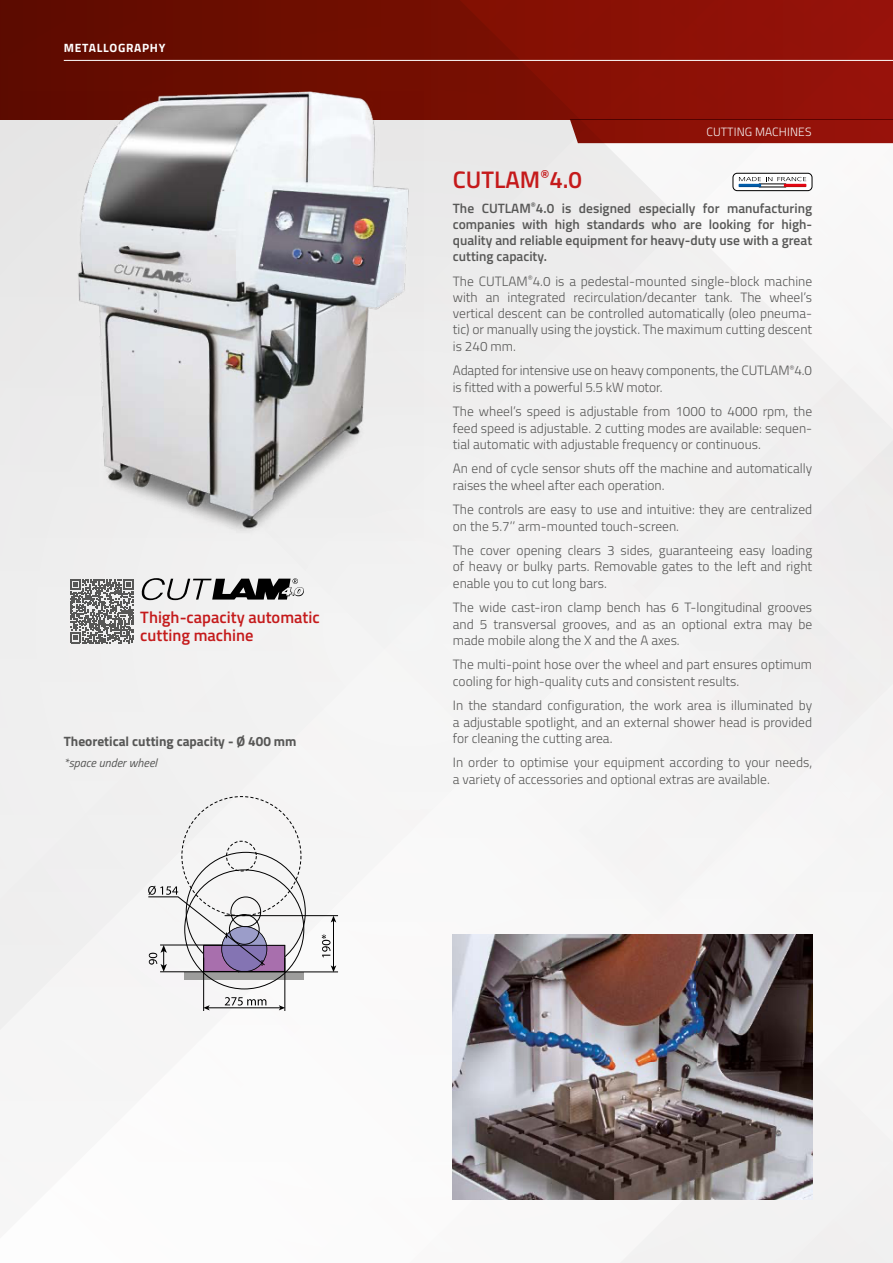
<style>
.page{position:relative;width:893px;height:1263px;background:#fff}
.page>*{position:absolute;margin:0;border:0;box-sizing:border-box;transform-origin:0 0}
.t1{font:600 24px "Titillium";color:#c51a1b}
.t2{font:600 16.5px/18px "Titillium";color:#c51a1b}
.t3{font:300 13.5px/16.2px "Titillium";color:#575756;text-align:justify}
.t4{font:600 13.5px/16.2px "Titillium";color:#575756;text-align:justify}
.t5{font:700 13.5px "Titillium";color:#575756}
.t6{font:italic 12px "Titillium";color:#575756}
.t7{font:300 12px "Titillium";letter-spacing:.01em;color:#fff}
.t8{font:700 12px "Titillium";letter-spacing:.06em;color:#fff}
</style>
<div class="page">
<div style="left:0;top:119px;width:514px;height:1081px;background:#f5f5f5"></div>
<div style="left:579px;top:811px;width:190px;height:452px;background:#f5f5f5"></div>
<div style="left:446px;top:119px;width:323px;height:692px;background:#f1f1f1"></div>
<div style="left:769px;top:143px;width:124px;height:1120px;background:#f4f3f3"></div>
<div style="left:0;top:0;width:893px;height:119px;background:linear-gradient(to right,#5a0b00,#9a1309)"></div>
<img style="left:20px;top:92px;width:403px;height:446px">
<svg style="left:733px;top:173px;width:79px;height:18px"></svg>
<div style="left:733px;top:173px;width:79px;height:18px;border:1px solid #000;border-radius:4px"></div>
<svg style="left:739px;top:177px;width:67px;height:10px"></svg>
<img style="left:453px;top:934px;width:359px;height:265px">
<div style="left:185px;top:972px;width:119px;height:7px;background:#9d9d9c"></div>
<svg style="left:322px;top:934px;width:8px;height:23px"></svg>
<hr style="left:225px;top:915px;width:113px;height:1px;background:#000">
<hr style="left:238px;top:972px;width:100px;height:1px;background:#000">
<hr style="left:333px;top:920px;width:1px;height:47px;background:#000">
<svg style="left:331px;top:916px;width:5px;height:6px"></svg>
<svg style="left:331px;top:965px;width:5px;height:7px"></svg>
<svg style="left:225px;top:997px;width:41px;height:8px"></svg>
<hr style="left:285px;top:957px;width:1px;height:54px;background:#000">
<hr style="left:203px;top:957px;width:1px;height:54px;background:#000">
<hr style="left:208px;top:1007px;width:73px;height:1px;background:#000">
<svg style="left:279px;top:1005px;width:6px;height:5px"></svg>
<svg style="left:203px;top:1005px;width:7px;height:5px"></svg>
<div style="left:226px;top:841px;width:31px;height:30px;border:1px dashed #000;border-radius:50%"></div>
<svg style="left:148px;top:886px;width:137px;height:86px"></svg>
<hr style="left:64px;top:60px;width:829px;height:1px;background:#fff">
<svg style="left:570px;top:119px;width:323px;height:24px;background:#8d1309"></svg>
<svg style="left:70px;top:579px;width:64px;height:64px"></svg>
<svg style="left:142px;top:578px;width:162px;height:22px"></svg>
<p class="t8" style="left:64px;top:38px;width:103px">METALLOGRAPHY</p>
<p class="t2" style="left:140px;top:607px;width:181px">Thigh-capacity automatic cutting machine</p>
<p class="t5" style="left:64px;top:731px;width:234px">Theoretical cutting capacity - Ø 400 mm</p>
<p class="t6" style="left:64px;top:754px;width:95px">*space under wheel</p>
<p class="t7" style="left:706px;top:123px;width:107px">CUTTING MACHINES</p>
<h1 class="t1" style="left:453px;top:161px;width:131px">CUTLAM<sup>®</sup>4.0</h1>
<p class="t4" style="left:453px;top:199px;width:361px">The CUTLAM<sup>®</sup>4.0 is designed especially for manufacturing companies with high standards who are looking for high&shy;quality and reliable equipment for heavy-duty use with a great cutting capacity.</p>
<p class="t3" style="left:453px;top:272px;width:361px">The CUTLAM<sup>®</sup>4.0 is a pedestal-mounted single-block machine with an integrated recirculation/decanter tank. The wheel’s vertical descent can be controlled automatically (oleo pneuma&shy;tic) or manually using the joystick. The maximum cutting descent is 240 mm.</p>
<p class="t3" style="left:453px;top:362px;width:361px">Adapted for intensive use on heavy components, the CUTLAM<sup>®</sup>4.0 is fitted with a powerful 5.5 kW motor.</p>
<p class="t3" style="left:453px;top:403px;width:361px">The wheel’s speed is adjustable from 1000 to 4000 rpm, the feed speed is adjustable. 2 cutting modes are available: sequen&shy;tial automatic with adjustable frequency or continuous.</p>
<p class="t3" style="left:453px;top:460px;width:361px">An end of cycle sensor shuts off the machine and automatically raises the wheel after each operation.</p>
<p class="t3" style="left:453px;top:501px;width:361px">The controls are easy to use and intuitive: they are centralized on the 5.7’’ arm-mounted touch-screen.</p>
<p class="t3" style="left:453px;top:542px;width:361px">The cover opening clears 3 sides, guaranteeing easy loading of heavy or bulky parts. Removable gates to the left and right enable you to cut long bars.</p>
<p class="t3" style="left:453px;top:599px;width:361px">The wide cast-iron clamp bench has 6 T-longitudinal grooves and 5 transversal grooves, and as an optional extra may be made mobile along the X and the A axes.</p>
<p class="t3" style="left:453px;top:656px;width:361px">The multi-point hose over the wheel and part ensures optimum cooling for high-quality cuts and consistent results.</p>
<p class="t3" style="left:453px;top:697px;width:361px">In the standard configuration, the work area is illuminated by a adjustable spotlight, and an external shower head is provided for cleaning the cutting area.</p>
<p class="t3" style="left:453px;top:754px;width:361px">In order to optimise your equipment according to your needs, a variety of accessories and optional extras are available.</p>
</div>
